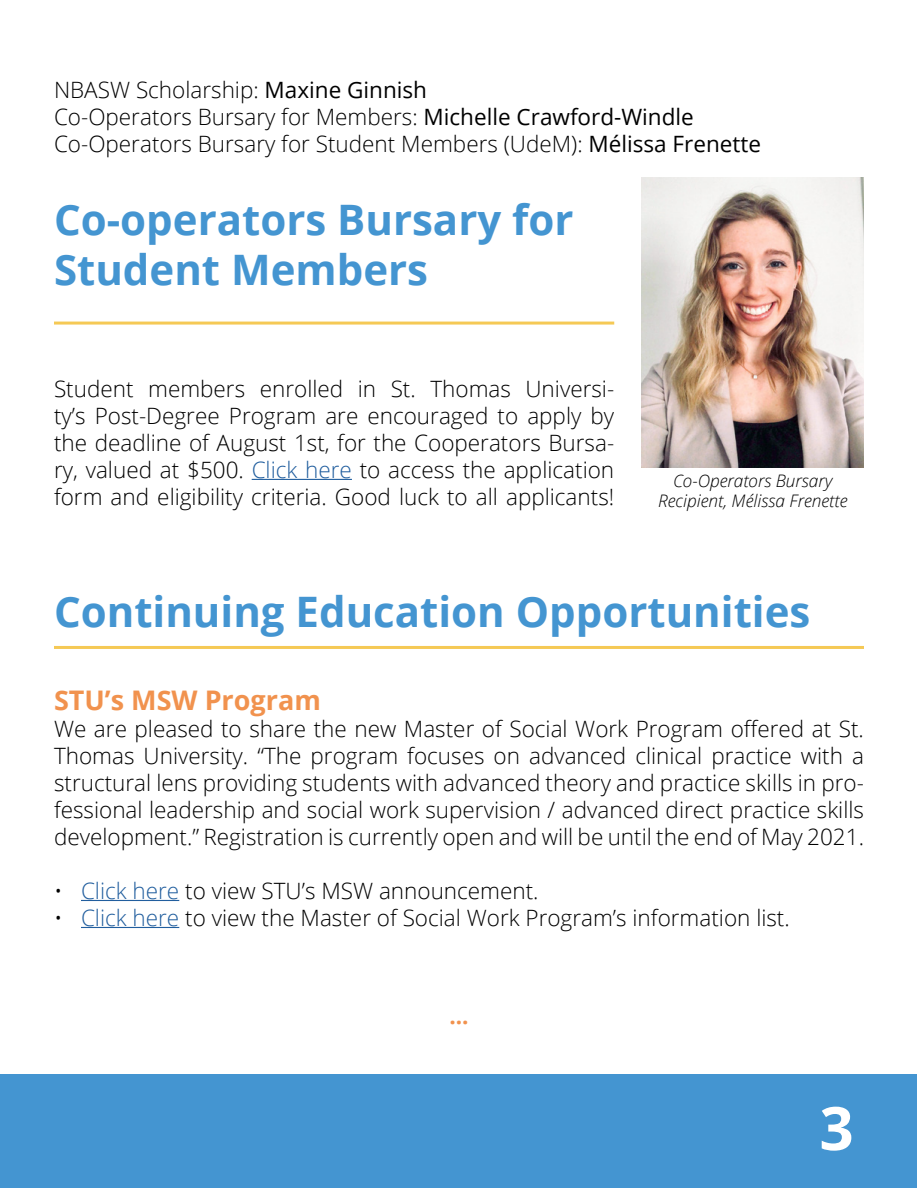
<style>
.page{position:relative;width:918px;height:1188px;background:#fff}
.page>*{position:absolute;margin:0;border:0;box-sizing:border-box;transform-origin:0 0}
.t1{font:700 60px "Open Sans";color:#fff}
.t2{font:700 42px/50.4px "Open Sans";color:#4495d1}
.t3{font:700 27px "Open Sans";color:#f1924e}
.t4{font:300 22.5px/27px "Open Sans";color:#000;text-align:justify}
.t5{font:700 22.5px "Open Sans";color:#f1924e}
.t6{font:italic 300 17.25px/20.7px "Open Sans";color:#000;text-align:center}
.s1{font-weight:400}
.s2{color:#215e9e}
</style>
<div class="page">
<div style="left:1px;top:1074px;width:916px;height:114px;background:#4495d1"></div>
<hr style="left:54px;top:322px;width:560px;height:3px;background:#f5c955">
<hr style="left:252px;top:479px;width:100px;height:1px;background:#215e9e">
<hr style="left:54px;top:646px;width:810px;height:3px;background:#f5c955">
<hr style="left:81px;top:900px;width:98px;height:1px;background:#215e9e">
<hr style="left:81px;top:927px;width:98px;height:1px;background:#215e9e">
<img style="left:642px;top:178px;width:222px;height:290px">
<p class="t4" style="left:54px;top:76px;width:708px;text-align:left">NBASW Scholarship: <span class="s1">Maxine Ginnish<br></span>Co-Operators Bursary for Members: <span class="s1">Michelle Crawford-Windle<br></span>Co-Operators Bursary for Student Members (UdeM): <span class="s1">Mélissa Frenette</span></p>
<h2 class="t2" style="left:54px;top:193px;width:521px">Co-operators Bursary for<br>Student Members</h2>
<p class="t4" style="left:54px;top:374px;width:562px">Student members enrolled in St. Thomas Universi&shy;ty’s Post-Degree Program are encouraged to apply by the deadline of August 1st, for the Cooperators Bursa&shy;ry, valued at $500. <span class="s2">Click here</span> to access the application form and eligibility criteria. Good luck to all applicants!</p>
<p class="t6" style="left:658px;top:470px;width:191px">Co-Operators Bursary<br>Recipient, Mélissa Frenette</p>
<h2 class="t2" style="left:54px;top:585px;width:758px">Continuing Education Opportunities</h2>
<p class="t3" style="left:54px;top:681px;width:268px">STU’s MSW Program</p>
<p class="t4" style="left:54px;top:715px;width:812px">We are pleased to share the new Master of Social Work Program offered at St.<br>Thomas University. “The program focuses on advanced clinical practice with a structural lens providing students with advanced theory and practice skills in pro&shy;fessional leadership and social work supervision / advanced direct practice skills development.” Registration is currently open and will be until the end of May 2021.</p>
<p class="t4" style="left:54px;top:877px;width:486px">• <span class="s2">Click here</span> to view STU’s MSW announcement.</p>
<p class="t4" style="left:54px;top:904px;width:737px">• <span class="s2">Click here</span> to view the Master of Social Work Program’s information list.</p>
<p class="t5" style="left:449px;top:1000px;width:21px">...</p>
<h1 class="t1" style="left:819px;top:1086px;width:36px">3</h1>
</div>
